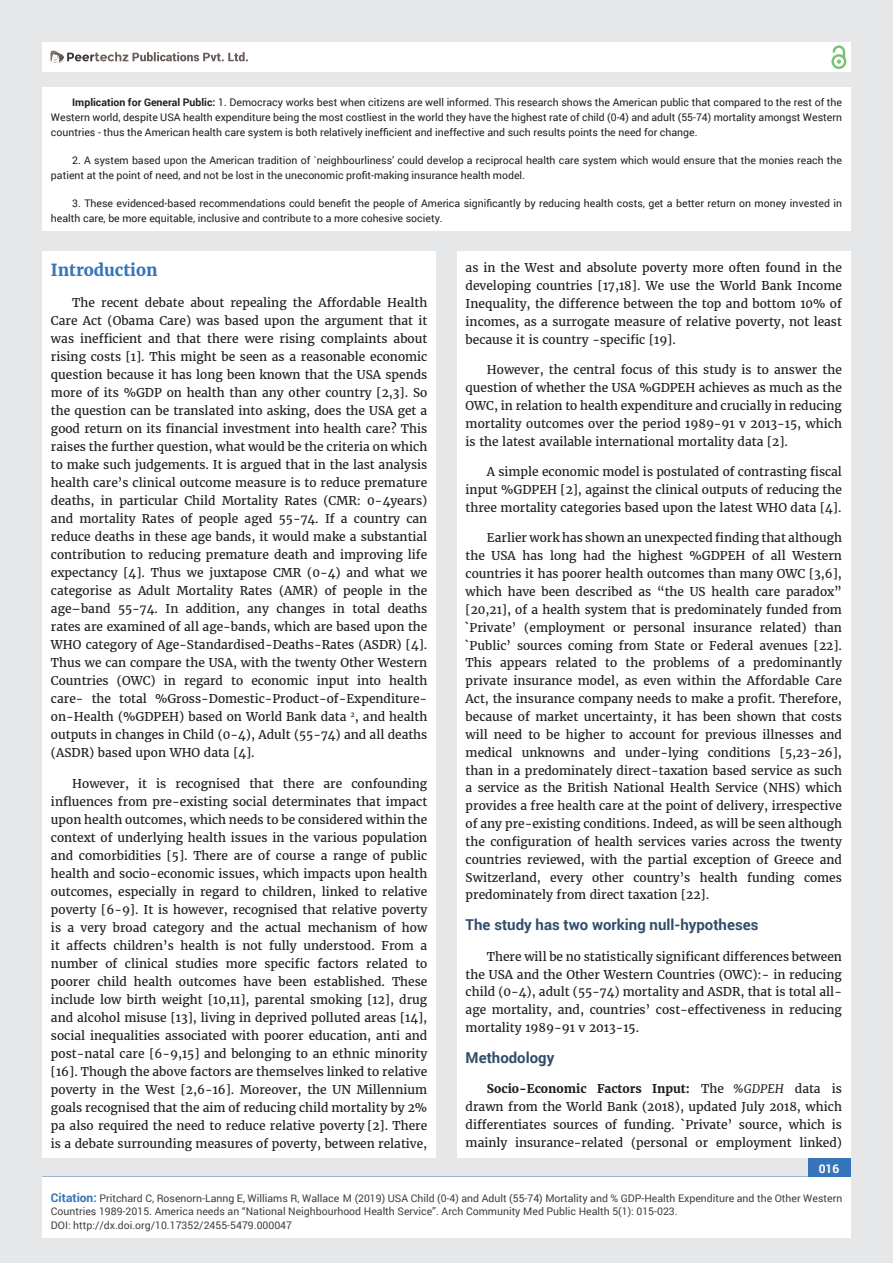
<style>
.page{position:relative;width:893px;height:1263px;background:#e6e7e8}
.page>*{position:absolute;margin:0;border:0;box-sizing:border-box;transform-origin:0 0}
.t1{font:700 16.5px "Merriweather";color:#3675b9}
.t2{font:700 15px "Roboto";color:#304e6b}
.t3{font:12px/18px "Merriweather";color:#231f20;text-align:justify}
.t4{font:700 12px "Roboto";color:#fff}
.t5{font:10.5px/15px "Roboto";color:#231f20}
.t6{font:10.5px/13.5px "Roboto";color:#404041}
.s1{font-weight:700}
.s2{font-style:italic}
.s3{font-weight:700;font-size:12px;color:#3675b9}
</style>
<div class="page">
<div style="left:42px;top:43px;width:808px;height:29px;background:#fff"></div>
<div style="left:831px;top:54px;width:15px;height:15px;border:2px solid #75c273;border-radius:50%"></div>
<svg style="left:831px;top:45px;width:15px;height:19px"></svg>
<div style="left:808px;top:1157px;width:42px;height:43px;background:#3675b9"></div>
<svg style="left:49px;top:50px;width:199px;height:14px"></svg>
<div style="left:42px;top:1177px;width:809px;height:60px;background:#fff"></div>
<div style="left:42px;top:252px;width:394px;height:906px;background:#fff"></div>
<div style="left:457px;top:252px;width:393px;height:906px;background:#fff"></div>
<div style="left:42px;top:87px;width:808px;height:143px;background:#fff"></div>
<p class="t5" style="left:51px;top:95px;width:792px;text-align:justify;text-indent:21px"><span class="s1">Implication for General Public:</span> 1. Democracy works best when citizens are well informed. This research shows the American public that compared to the rest of the Western world, despite USA health expenditure being the most costliest in the world they have the highest rate of child (0-4) and adult (55-74) mortality amongst Western countries - thus the American health care system is both relatively inefficient and ineffective and such results points the need for change.</p>
<p class="t5" style="left:51px;top:152px;width:792px;text-indent:21px">2. A system based upon the American tradition of `neighbourliness’ could develop a reciprocal health care system which would ensure that the monies reach the patient at the point of need, and not be lost in the uneconomic profit-making insurance health model.</p>
<p class="t5" style="left:51px;top:195px;width:792px;text-indent:21px">3. These evidenced-based recommendations could benefit the people of America significantly by reducing health costs, get a better return on money invested in health care, be more equitable, inclusive and contribute to a more cohesive society.</p>
<h1 class="t1" style="left:51px;top:260px;width:108px">Introduction</h1>
<p class="t3" style="left:51px;top:294px;width:378px;text-indent:21px">The recent debate about repealing the Affordable Health Care Act (Obama Care) was based upon the argument that it was inefficient and that there were rising complaints about rising costs [1]. This might be seen as a reasonable economic question because it has long been known that the USA spends more of its %GDP on health than any other country [2,3]. So the question can be translated into asking, does the USA get a good return on its financial investment into health care? This raises the further question, what would be the criteria on which to make such judgements. It is argued that in the last analysis health care’s clinical outcome measure is to reduce premature deaths, in particular Child Mortality Rates (CMR: 0-4years) and mortality Rates of people aged 55-74. If a country can reduce deaths in these age bands, it would make a substantial contribution to reducing premature death and improving life expectancy [4]. Thus we juxtapose CMR (0-4) and what we categorise as Adult Mortality Rates (AMR) of people in the age–band 55-74. In addition, any changes in total deaths rates are examined of all age-bands, which are based upon the WHO category of Age-Standardised-Deaths-Rates (ASDR) [4].<br>Thus we can compare the USA, with the twenty Other Western Countries (OWC) in regard to economic input into health care- the total %Gross-Domestic-Product-of-Expenditure&shy;on-Health (%GDPEH) based on World Bank data <sup>2</sup>, and health outputs in changes in Child (0-4), Adult (55-74) and all deaths (ASDR) based upon WHO data [4].</p>
<p class="t3" style="left:51px;top:775px;width:378px;text-indent:21px">However, it is recognised that there are confounding influences from pre-existing social determinates that impact upon health outcomes, which needs to be considered within the context of underlying health issues in the various population and comorbidities [5]. There are of course a range of public health and socio-economic issues, which impacts upon health outcomes, especially in regard to children, linked to relative poverty [6-9]. It is however, recognised that relative poverty is a very broad category and the actual mechanism of how it affects children’s health is not fully understood. From a number of clinical studies more specific factors related to poorer child health outcomes have been established. These include low birth weight [10,11], parental smoking [12], drug and alcohol misuse [13], living in deprived polluted areas [14], social inequalities associated with poorer education, anti and post-natal care [6-9,15] and belonging to an ethnic minority [16]. Though the above factors are themselves linked to relative poverty in the West [2,6-16]. Moreover, the UN Millennium goals recognised that the aim of reducing child mortality by 2% pa also required the need to reduce relative poverty [2]. There is a debate surrounding measures of poverty, between relative,</p>
<p class="t3" style="left:466px;top:259px;width:378px">as in the West and absolute poverty more often found in the developing countries [17,18]. We use the World Bank Income Inequality, the difference between the top and bottom 10% of incomes, as a surrogate measure of relative poverty, not least because it is country -specific [19].</p>
<p class="t3" style="left:466px;top:361px;width:378px;text-indent:21px">However, the central focus of this study is to answer the question of whether the USA %GDPEH achieves as much as the OWC, in relation to health expenditure and crucially in reducing mortality outcomes over the period 1989-91 v 2013-15, which is the latest available international mortality data [2].</p>
<p class="t3" style="left:466px;top:463px;width:378px;text-indent:21px">A simple economic model is postulated of contrasting fiscal input %GDPEH [2], against the clinical outputs of reducing the three mortality categories based upon the latest WHO data [4].</p>
<p class="t3" style="left:466px;top:529px;width:378px;text-indent:21px">Earlier work has shown an unexpected finding that although the USA has long had the highest %GDPEH of all Western countries it has poorer health outcomes than many OWC [3,6], which have been described as “the US health care paradox” [20,21], of a health system that is predominately funded from `Private’ (employment or personal insurance related) than `Public’ sources coming from State or Federal avenues [22].<br>This appears related to the problems of a predominantly private insurance model, as even within the Affordable Care Act, the insurance company needs to make a profit. Therefore, because of market uncertainty, it has been shown that costs will need to be higher to account for previous illnesses and medical unknowns and under-lying conditions [5,23-26], than in a predominately direct-taxation based service as such a service as the British National Health Service (NHS) which provides a free health care at the point of delivery, irrespective of any pre-existing conditions. Indeed, as will be seen although the configuration of health services varies across the twenty countries reviewed, with the partial exception of Greece and Switzerland, every other country’s health funding comes predominately from direct taxation [22].</p>
<p class="t2" style="left:466px;top:914px;width:294px">The study has two working null-hypotheses</p>
<p class="t3" style="left:466px;top:947px;width:378px;text-indent:21px">There will be no statistically significant differences between the USA and the Other Western Countries (OWC):- in reducing child (0-4), adult (55-74) mortality and ASDR, that is total all&shy;age mortality, and, countries’ cost-effectiveness in reducing mortality 1989-91 v 2013-15.</p>
<p class="t2" style="left:466px;top:1047px;width:90px">Methodology</p>
<p class="t3" style="left:466px;top:1080px;width:378px;text-indent:21px"><span class="s1">Socio-Economic Factors Input:</span> The <span class="s2">%GDPEH</span> data is drawn from the World Bank (2018), updated July 2018, which differentiates sources of funding. `Private’ source, which is mainly insurance-related (personal or employment linked)</p>
<p class="t4" style="left:819px;top:1161px;width:22px">016</p>
<p class="t6" style="left:51px;top:1191px;width:793px"><span class="s3">Citation:</span> Pritchard C, Rosenorn-Lanng E, Williams R, Wallace M (2019) USA Child (0-4) and Adult (55-74) Mortality and % GDP-Health Expenditure and the Other Western<br>Countries 1989-2015. America needs an “National Neighbourhood Health Service”. Arch Community Med Public Health 5(1): 015-023.<br>DOI: http://dx.doi.org/10.17352/2455-5479.000047</p>
</div>
